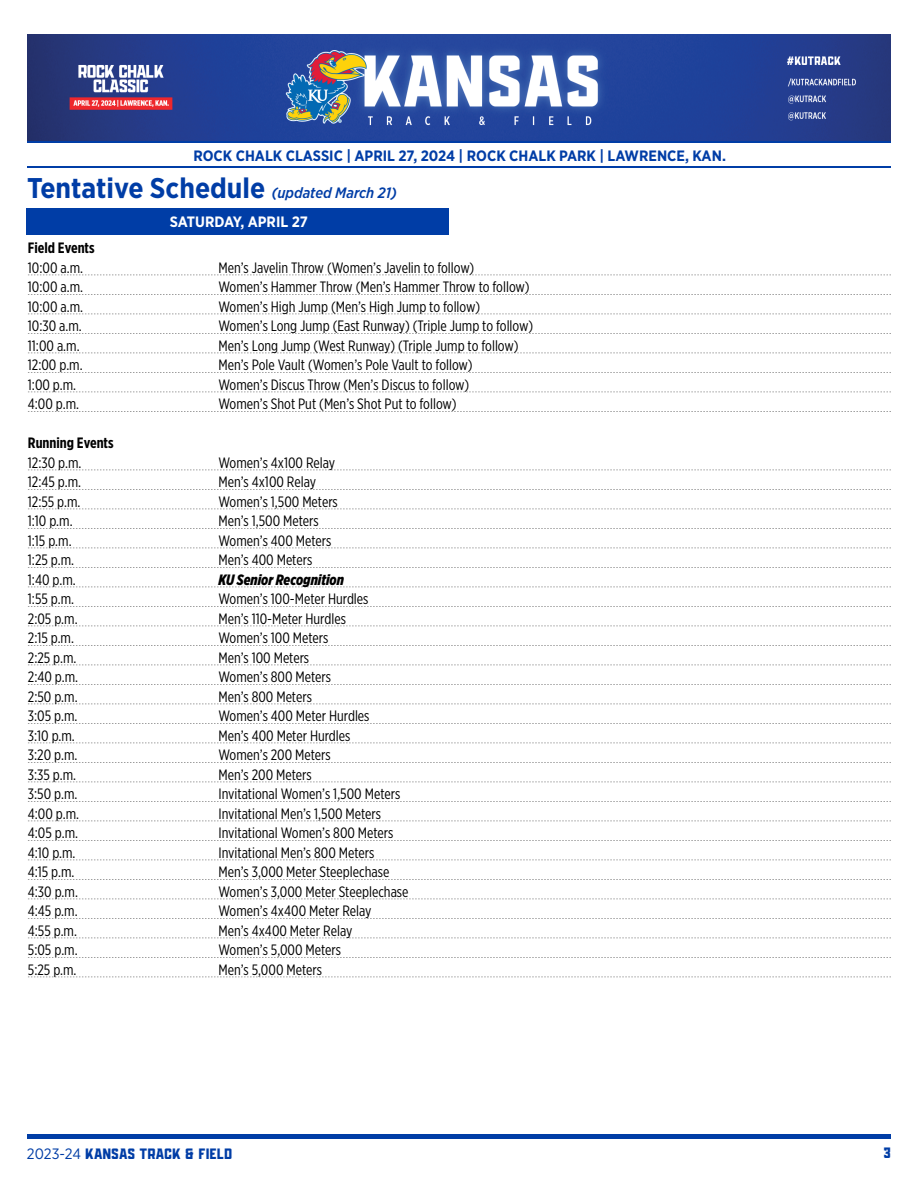
<style>
.page{position:relative;width:918px;height:1188px;background:#fff}
.page>*{position:absolute;margin:0;border:0;box-sizing:border-box;transform-origin:0 0}
.t1{font:700 28.5px "Gotham Narrow";color:#003da6}
.t2{font:15px "Gotham X Narrow";color:#000}
.t3{font:700 15px "Gotham Narrow";color:#003da6}
.t4{font:15px "Jawbreak Sans";color:#003da6}
.t5{font:700 15px "Gotham X Narrow";color:#000}
.t6{font:italic 900 15px "Gotham X Narrow";color:#000}
.t7{font:700 15px "Gotham Narrow";color:#fff}
.s1{font-weight:500;font-style:italic;font-size:15px}
.s2{font-family:"Gotham Narrow"}
</style>
<div class="page">
<div style="left:27px;top:1134px;width:864px;height:5px;background:#003da6"></div>
<img style="left:27px;top:35px;width:864px;height:107px">
<hr style="left:27px;top:142px;width:864px;height:1px;background:#003da6">
<hr style="left:27px;top:166px;width:864px;height:1px;background:#003da6">
<div style="left:26px;top:209px;width:423px;height:26px;background:#003da6"></div>
<svg style="left:28px;top:275px;width:863px;height:1px"></svg>
<svg style="left:28px;top:294px;width:863px;height:1px"></svg>
<svg style="left:28px;top:314px;width:863px;height:1px"></svg>
<svg style="left:28px;top:333px;width:863px;height:1px"></svg>
<svg style="left:28px;top:353px;width:863px;height:1px"></svg>
<svg style="left:28px;top:372px;width:863px;height:1px"></svg>
<svg style="left:28px;top:392px;width:863px;height:1px"></svg>
<svg style="left:28px;top:411px;width:863px;height:1px"></svg>
<svg style="left:28px;top:470px;width:863px;height:1px"></svg>
<svg style="left:28px;top:489px;width:863px;height:1px"></svg>
<svg style="left:28px;top:509px;width:863px;height:1px"></svg>
<svg style="left:28px;top:528px;width:863px;height:1px"></svg>
<svg style="left:28px;top:548px;width:863px;height:1px"></svg>
<svg style="left:28px;top:567px;width:863px;height:1px"></svg>
<svg style="left:28px;top:587px;width:863px;height:1px"></svg>
<svg style="left:28px;top:606px;width:863px;height:1px"></svg>
<svg style="left:28px;top:626px;width:863px;height:1px"></svg>
<svg style="left:28px;top:645px;width:863px;height:1px"></svg>
<svg style="left:28px;top:665px;width:863px;height:1px"></svg>
<svg style="left:28px;top:684px;width:863px;height:1px"></svg>
<svg style="left:28px;top:704px;width:863px;height:1px"></svg>
<svg style="left:28px;top:723px;width:863px;height:1px"></svg>
<svg style="left:28px;top:743px;width:863px;height:1px"></svg>
<svg style="left:28px;top:762px;width:863px;height:1px"></svg>
<svg style="left:28px;top:782px;width:863px;height:1px"></svg>
<svg style="left:28px;top:801px;width:863px;height:1px"></svg>
<svg style="left:28px;top:821px;width:863px;height:1px"></svg>
<svg style="left:28px;top:840px;width:863px;height:1px"></svg>
<svg style="left:28px;top:860px;width:863px;height:1px"></svg>
<svg style="left:28px;top:879px;width:863px;height:1px"></svg>
<svg style="left:28px;top:899px;width:863px;height:1px"></svg>
<svg style="left:28px;top:918px;width:863px;height:1px"></svg>
<svg style="left:28px;top:938px;width:863px;height:1px"></svg>
<svg style="left:28px;top:957px;width:863px;height:1px"></svg>
<svg style="left:28px;top:977px;width:863px;height:1px"></svg>
<p class="t3" style="left:193px;top:149px;width:534px">ROCK CHALK CLASSIC | APRIL 27, 2024 | ROCK CHALK PARK | LAWRENCE, KAN.</p>
<h1 class="t1" style="left:27px;top:176px;width:371px">Tentative Schedule <span class="s1">(updated March 21)</span></h1>
<p class="t7" style="left:170px;top:215px;width:140px">SATURDAY, APRIL 27</p>
<p class="t5" style="left:28px;top:241px;width:68px">Field Events</p>
<p class="t2" style="left:28px;top:261px;width:57px">10:00 a.m.</p>
<p class="t2" style="left:218px;top:261px;width:258px">Men’s Javelin Throw (Women’s Javelin to follow)</p>
<p class="t2" style="left:28px;top:280px;width:57px">10:00 a.m.</p>
<p class="t2" style="left:218px;top:280px;width:313px">Women’s Hammer Throw (Men’s Hammer Throw to follow)</p>
<p class="t2" style="left:28px;top:300px;width:57px">10:00 a.m.</p>
<p class="t2" style="left:218px;top:300px;width:263px">Women’s High Jump (Men’s High Jump to follow)</p>
<p class="t2" style="left:28px;top:319px;width:55px">10:30 a.m.</p>
<p class="t2" style="left:218px;top:319px;width:316px">Women’s Long Jump (East Runway) (Triple Jump to follow)</p>
<p class="t2" style="left:28px;top:339px;width:53px">11:00 a.m.</p>
<p class="t2" style="left:218px;top:339px;width:302px">Men’s Long Jump (West Runway) (Triple Jump to follow)</p>
<p class="t2" style="left:28px;top:358px;width:56px">12:00 p.m.</p>
<p class="t2" style="left:218px;top:358px;width:256px">Men’s Pole Vault (Women’s Pole Vault to follow)</p>
<p class="t2" style="left:28px;top:378px;width:50px">1:00 p.m.</p>
<p class="t2" style="left:218px;top:378px;width:252px">Women’s Discus Throw (Men’s Discus to follow)</p>
<p class="t2" style="left:28px;top:397px;width:53px">4:00 p.m.</p>
<p class="t2" style="left:218px;top:397px;width:240px">Women’s Shot Put (Men’s Shot Put to follow)</p>
<p class="t5" style="left:28px;top:436px;width:87px">Running Events</p>
<p class="t2" style="left:28px;top:456px;width:55px">12:30 p.m.</p>
<p class="t2" style="left:218px;top:456px;width:118px">Women’s 4x100 Relay</p>
<p class="t2" style="left:28px;top:475px;width:55px">12:45 p.m.</p>
<p class="t2" style="left:218px;top:475px;width:99px">Men’s 4x100 Relay</p>
<p class="t2" style="left:28px;top:495px;width:54px">12:55 p.m.</p>
<p class="t2" style="left:218px;top:495px;width:121px">Women’s 1,500 Meters</p>
<p class="t2" style="left:28px;top:514px;width:46px">1:10 p.m.</p>
<p class="t2" style="left:218px;top:514px;width:102px">Men’s 1,500 Meters</p>
<p class="t2" style="left:28px;top:534px;width:45px">1:15 p.m.</p>
<p class="t2" style="left:218px;top:534px;width:114px">Women’s 400 Meters</p>
<p class="t2" style="left:28px;top:553px;width:48px">1:25 p.m.</p>
<p class="t2" style="left:218px;top:553px;width:95px">Men’s 400 Meters</p>
<p class="t2" style="left:28px;top:573px;width:49px">1:40 p.m.</p>
<p class="t6" style="left:218px;top:573px;width:127px">KU Senior Recognition</p>
<p class="t2" style="left:28px;top:592px;width:48px">1:55 p.m.</p>
<p class="t2" style="left:218px;top:592px;width:152px">Women’s 100-Meter Hurdles</p>
<p class="t2" style="left:28px;top:612px;width:51px">2:05 p.m.</p>
<p class="t2" style="left:218px;top:612px;width:129px">Men’s 110-Meter Hurdles</p>
<p class="t2" style="left:28px;top:631px;width:48px">2:15 p.m.</p>
<p class="t2" style="left:218px;top:631px;width:111px">Women’s 100 Meters</p>
<p class="t2" style="left:28px;top:651px;width:50px">2:25 p.m.</p>
<p class="t2" style="left:218px;top:651px;width:92px">Men’s 100 Meters</p>
<p class="t2" style="left:28px;top:670px;width:52px">2:40 p.m.</p>
<p class="t2" style="left:218px;top:670px;width:114px">Women’s 800 Meters</p>
<p class="t2" style="left:28px;top:690px;width:51px">2:50 p.m.</p>
<p class="t2" style="left:218px;top:690px;width:95px">Men’s 800 Meters</p>
<p class="t2" style="left:28px;top:709px;width:51px">3:05 p.m.</p>
<p class="t2" style="left:218px;top:709px;width:153px">Women’s 400 Meter Hurdles</p>
<p class="t2" style="left:28px;top:729px;width:49px">3:10 p.m.</p>
<p class="t2" style="left:218px;top:729px;width:133px">Men’s 400 Meter Hurdles</p>
<p class="t2" style="left:28px;top:748px;width:51px">3:20 p.m.</p>
<p class="t2" style="left:218px;top:748px;width:114px">Women’s 200 Meters</p>
<p class="t2" style="left:28px;top:768px;width:50px">3:35 p.m.</p>
<p class="t2" style="left:218px;top:768px;width:95px">Men’s 200 Meters</p>
<p class="t2" style="left:28px;top:787px;width:51px">3:50 p.m.</p>
<p class="t2" style="left:218px;top:787px;width:183px">Invitational Women’s 1,500 Meters</p>
<p class="t2" style="left:28px;top:807px;width:53px">4:00 p.m.</p>
<p class="t2" style="left:218px;top:807px;width:164px">Invitational Men’s 1,500 Meters</p>
<p class="t2" style="left:28px;top:826px;width:52px">4:05 p.m.</p>
<p class="t2" style="left:218px;top:826px;width:177px">Invitational Women’s 800 Meters</p>
<p class="t2" style="left:28px;top:846px;width:49px">4:10 p.m.</p>
<p class="t2" style="left:218px;top:846px;width:157px">Invitational Men’s 800 Meters</p>
<p class="t2" style="left:28px;top:865px;width:48px">4:15 p.m.</p>
<p class="t2" style="left:218px;top:865px;width:172px">Men’s 3,000 Meter Steeplechase</p>
<p class="t2" style="left:28px;top:885px;width:52px">4:30 p.m.</p>
<p class="t2" style="left:218px;top:885px;width:192px">Women’s 3,000 Meter Steeplechase</p>
<p class="t2" style="left:28px;top:904px;width:51px">4:45 p.m.</p>
<p class="t2" style="left:218px;top:904px;width:155px">Women’s 4x400 Meter Relay</p>
<p class="t2" style="left:28px;top:924px;width:51px">4:55 p.m.</p>
<p class="t2" style="left:218px;top:924px;width:135px">Men’s 4x400 Meter Relay</p>
<p class="t2" style="left:28px;top:943px;width:51px">5:05 p.m.</p>
<p class="t2" style="left:218px;top:943px;width:124px">Women’s 5,000 Meters</p>
<p class="t2" style="left:28px;top:963px;width:50px">5:25 p.m.</p>
<p class="t2" style="left:218px;top:963px;width:105px">Men’s 5,000 Meters</p>
<p class="t4" style="left:27px;top:1145px;width:207px"><span class="s2">2023-24</span> KANSAS TRACK &amp; FIELD</p>
<p class="t4" style="left:884px;top:1144px;width:9px">3</p>
</div>
